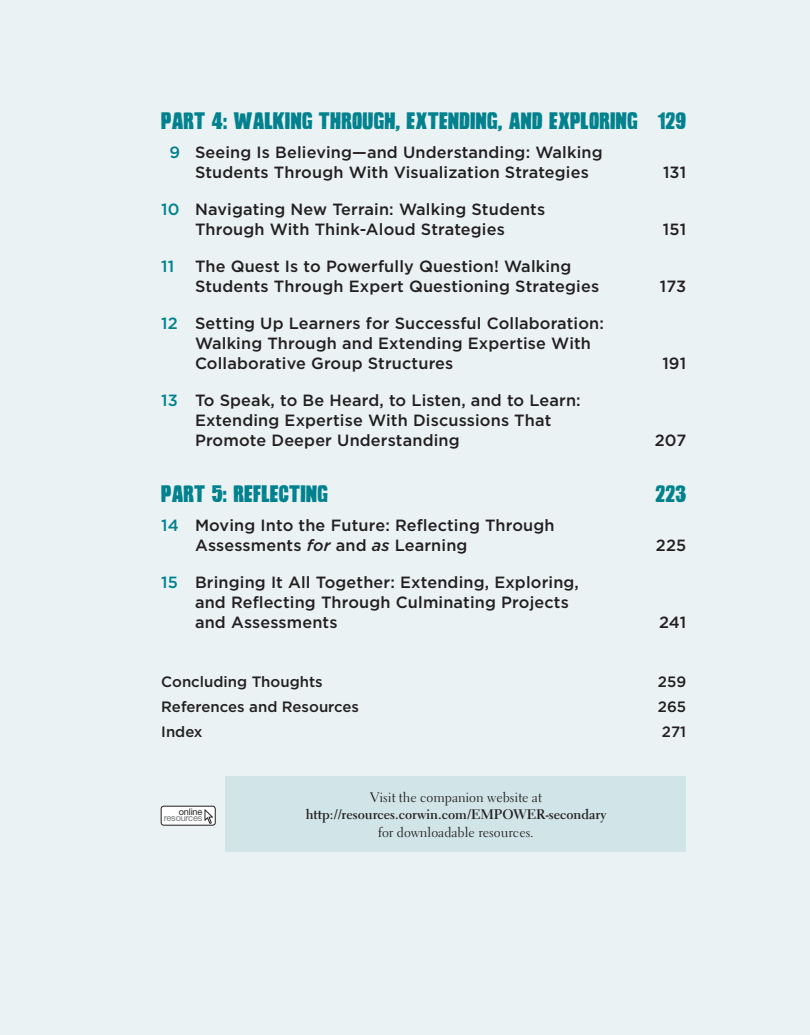
<style>
.page{position:relative;width:810px;height:1035px;background:#eaf2f3}
.page>*{position:absolute;margin:0;border:0;box-sizing:border-box;transform-origin:0 0}
.CO_PTI{font:23.75px "Hand Sketch Rough Poster";letter-spacing:.01em;color:#00818d}
.CO_CTI{font:500 16.25px/20px "Gotham";letter-spacing:.01em;color:#231f20}
.CO_CTI-2{font:500 16.25px "Gotham";color:#00818d}
.CO_BM{font:500 15px "Gotham";color:#231f20}
.BX4_TEXT{font:13.75px "Electra LT Std";color:#231f20}
.BX4_TEXT-2{font:700 13.75px "Electra LT Std";color:#231f20}
.t1{font:9.12px/6.5px "Helvetica Neue LT Std";letter-spacing:-.025em;color:#76787b;text-align:right}
.s1{color:#00818d}
.s2{font-style:italic}
.s3{color:#231f20}
</style>
<div class="page">
<div style="left:226px;top:777px;width:460px;height:75px;background:#d1e5e8"></div>
<div style="left:161px;top:806px;width:54px;height:19px;background:#fff;border-radius:3px"></div>
<div style="left:161px;top:806px;width:55px;height:20px;border:1px solid #231f20;border-radius:3px"></div>
<svg style="left:204px;top:809px;width:9px;height:15px"></svg>
<p class="CO_PTI" style="left:161px;top:105px;width:526px">PART 4: WALKING THROUGH, EXTENDING, AND EXPLORING 129</p>
<p class="CO_CTI" style="left:195px;top:143px;width:409px;text-indent:-25px"><span class="s1">9</span> Seeing Is Believing—and Understanding: Walking<br>Students Through With Visualization Strategies</p>
<p class="CO_CTI" style="left:663px;top:163px;width:25px">131</p>
<p class="CO_CTI" style="left:161px;top:199px;width:385px;text-align:center"><span class="s1">10</span> Navigating New Terrain: Walking Students<br>Through With Think-Aloud Strategies</p>
<p class="CO_CTI-2" style="left:161px;top:256px;width:15px">11</p>
<p class="CO_CTI" style="left:195px;top:256px;width:406px">The Quest Is to Powerfully Question! Walking<br>Students Through Expert Questioning Strategies</p>
<p class="CO_CTI" style="left:195px;top:313px;width:411px;text-indent:-34px"><span class="s1">12</span> Setting Up Learners for Successful Collaboration:<br>Walking Through and Extending Expertise With<br>Collaborative Group Structures</p>
<p class="CO_CTI" style="left:195px;top:390px;width:387px;text-indent:-34px"><span class="s1">13</span> To Speak, to Be Heard, to Listen, and to Learn:<br>Extending Expertise With Discussions That<br>Promote Deeper Understanding</p>
<p class="CO_CTI" style="left:663px;top:219px;width:25px">151</p>
<p class="CO_CTI" style="left:660px;top:276px;width:28px">173</p>
<p class="CO_CTI" style="left:662px;top:353px;width:25px">191</p>
<p class="CO_CTI" style="left:655px;top:430px;width:33px">207</p>
<p class="CO_PTI" style="left:161px;top:477px;width:168px">PART 5: REFLECTING</p>
<p class="CO_PTI" style="left:655px;top:477px;width:32px">223</p>
<p class="CO_CTI" style="left:195px;top:515px;width:361px;text-indent:-34px"><span class="s1">14</span> Moving Into the Future: Reflecting Through<br>Assessments <span class="s2">for</span> and <span class="s2">as</span> Learning</p>
<p class="CO_CTI" style="left:656px;top:535px;width:32px">225</p>
<p class="CO_CTI" style="left:195px;top:572px;width:386px;text-indent:-34px"><span class="s1">15</span> Bringing It All Together: Extending, Exploring, and Reflecting Through Culminating Projects and Assessments</p>
<p class="CO_CTI" style="left:659px;top:612px;width:29px">241</p>
<p class="CO_BM" style="left:161px;top:672px;width:163px">Concluding Thoughts</p>
<p class="CO_BM" style="left:658px;top:672px;width:30px">259</p>
<p class="CO_BM" style="left:161px;top:697px;width:199px">References and Resources</p>
<p class="CO_BM" style="left:658px;top:697px;width:30px">265</p>
<p class="CO_BM" style="left:161px;top:722px;width:43px">Index</p>
<p class="CO_BM" style="left:662px;top:722px;width:26px">271</p>
<p class="t1" style="left:164px;top:808px;width:40px"><span class="s3">online </span>resources</p>
<p class="BX4_TEXT" style="left:370px;top:789px;width:173px">Visit the companion website at</p>
<p class="BX4_TEXT-2" style="left:306px;top:806px;width:302px">http://resources.corwin.com/EMPOWER-secondary</p>
<p class="BX4_TEXT" style="left:378px;top:824px;width:157px">for downloadable resources.</p>
</div>
